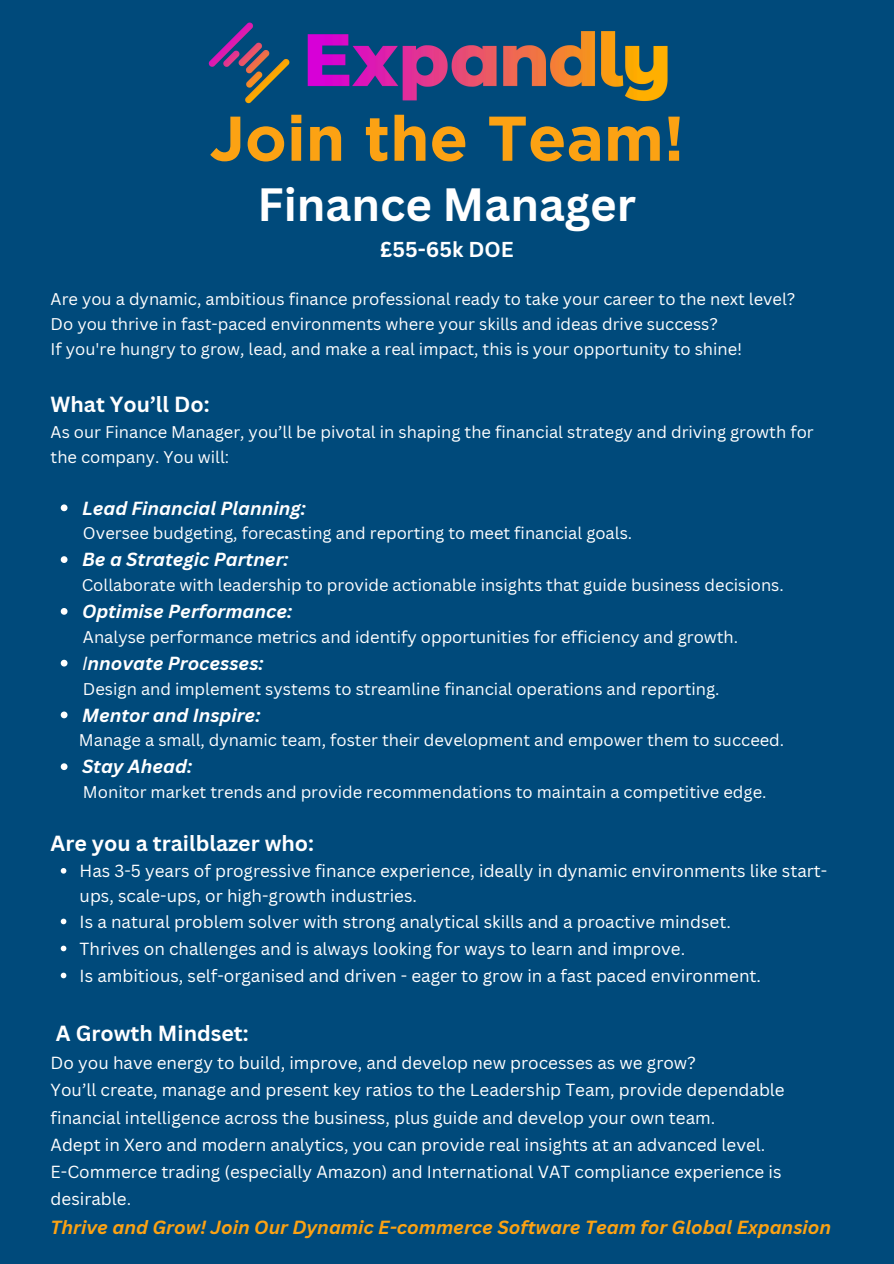
<style>
.page{position:relative;width:894px;height:1264px;background:#fff}
.page>*{position:absolute;margin:0;border:0;box-sizing:border-box;transform-origin:0 0}
.t1{font:700 63px "Gotham";color:#fca213}
.t2{font:700 45.45px "Canva Sans";color:#fff}
.t3{font:700 21.3px "Canva Sans";color:#fff}
.t4{font:700 21px "Canva Sans";color:#fff}
.t5{font:italic 700 18.6px "Canva Sans";color:#fca213}
.t6{font:italic 700 18.45px "Canva Sans";color:#fff}
.t7{font:17.1px/27px "Canva Sans";color:#fff}
.t8{font:16.5px/24.8px "Canva Sans";color:#fff}
.s1{font-weight:400}
</style>
<div class="page">
<div style="left:0;top:0;width:893px;height:1263px;background:#004a7b"></div>
<svg style="left:61px;top:504px;width:6px;height:7px"></svg>
<svg style="left:61px;top:556px;width:6px;height:7px"></svg>
<svg style="left:61px;top:608px;width:6px;height:6px"></svg>
<svg style="left:61px;top:659px;width:6px;height:7px"></svg>
<svg style="left:61px;top:711px;width:6px;height:7px"></svg>
<svg style="left:61px;top:763px;width:6px;height:7px"></svg>
<svg style="left:61px;top:868px;width:5px;height:5px"></svg>
<svg style="left:61px;top:918px;width:5px;height:6px"></svg>
<svg style="left:61px;top:945px;width:5px;height:6px"></svg>
<svg style="left:61px;top:972px;width:5px;height:6px"></svg>
<img style="left:208px;top:22px;width:460px;height:82px">
<p class="t1" style="left:209px;top:100px;width:476px">Join the Team!</p>
<h1 class="t2" style="left:257px;top:172px;width:380px">Finance Manager</h1>
<h1 class="t4" style="left:380px;top:234px;width:135px">£55-65k DOE</h1>
<h2 class="t8" style="left:51px;top:286px;width:746px">Are you a dynamic, ambitious finance professional ready to take your career to the next level?</h2>
<p class="t8" style="left:51px;top:311px;width:668px">Do you thrive in fast-paced environments where your skills and ideas drive success?</p>
<p class="t8" style="left:51px;top:336px;width:693px">If you're hungry to grow, lead, and make a real impact, this is your opportunity to shine!</p>
<p class="t3" style="left:51px;top:389px;width:160px">What You’ll Do:</p>
<p class="t8" style="left:51px;top:419px;width:764px">As our Finance Manager, you’ll be pivotal in shaping the financial strategy and driving growth for the company. You will:</p>
<p class="t6" style="left:82px;top:495px;width:225px">Lead Financial Planning:</p>
<p class="t8" style="left:83px;top:520px;width:550px">Oversee budgeting, forecasting and reporting to meet financial goals.</p>
<p class="t6" style="left:82px;top:546px;width:208px">Be a Strategic Partner:</p>
<p class="t8" style="left:82px;top:572px;width:703px">Collaborate with leadership to provide actionable insights that guide business decisions.</p>
<p class="t6" style="left:82px;top:598px;width:212px">Optimise Performance:</p>
<p class="t8" style="left:83px;top:624px;width:656px">Analyse performance metrics and identify opportunities for efficiency and growth.</p>
<p class="t6" style="left:82px;top:650px;width:183px"><span class="s1">I</span>nnovate Processes:</p>
<p class="t8" style="left:83px;top:676px;width:638px">Design and implement systems to streamline financial operations and reporting.</p>
<p class="t6" style="left:82px;top:702px;width:180px">Mentor and Inspire:</p>
<p class="t8" style="left:79px;top:727px;width:706px">Manage a small, dynamic team, foster their development and empower them to succeed.</p>
<p class="t6" style="left:82px;top:753px;width:112px">Stay Ahead:</p>
<p class="t8" style="left:83px;top:779px;width:684px">Monitor market trends and provide recommendations to maintain a competitive edge.</p>
<p class="t3" style="left:51px;top:828px;width:265px">Are you a trailblazer who:</p>
<h3 class="t7" style="left:80px;top:858px;width:749px;line-height:24.8px">Has 3-5 years of progressive finance experience, ideally in dynamic environments like start&shy;ups, scale-ups, or high-growth industries.</h3>
<p class="t7" style="left:80px;top:907px;width:652px">Is a natural problem solver with strong analytical skills and a proactive mindset.</p>
<p class="t7" style="left:80px;top:934px;width:607px">Thrives on challenges and is always looking for ways to learn and improve.</p>
<p class="t7" style="left:80px;top:961px;width:682px">Is ambitious, self-organised and driven - eager to grow in a fast paced environment.</p>
<p class="t3" style="left:56px;top:1018px;width:194px">A Growth Mindset:</p>
<p class="t7" style="left:51px;top:1049px;width:735px">Do you have energy to build, improve, and develop new processes as we grow?<br>You’ll create, manage and present key ratios to the Leadership Team, provide dependable financial intelligence across the business, plus guide and develop your own team.<br>Adept in Xero and modern analytics, you can provide real insights at an advanced level.<br>E-Commerce trading (especially Amazon) and International VAT compliance experience is desirable.</p>
<p class="t5" style="left:51px;top:1213px;width:781px">Thrive and Grow! Join Our Dynamic E-commerce Software Team for Global Expansion</p>
</div>
